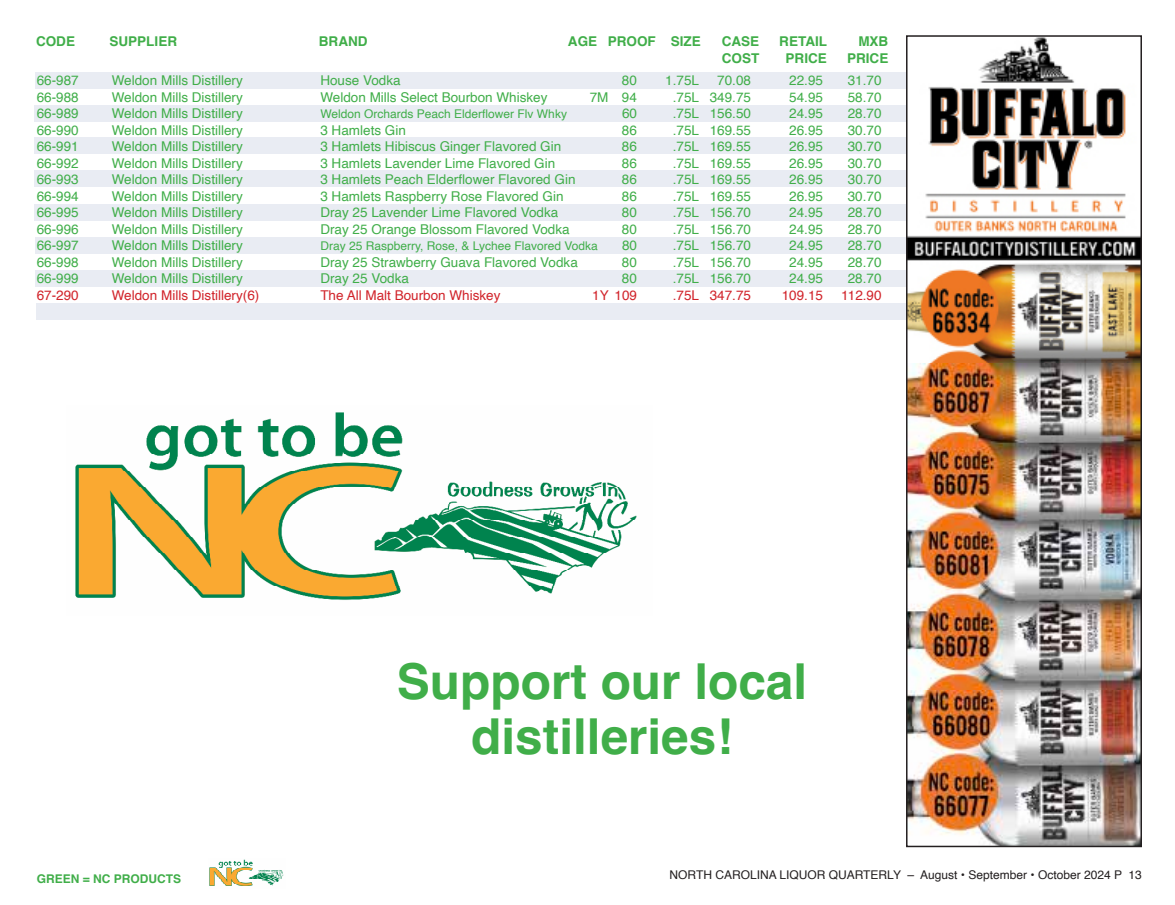
<style>
.page{position:relative;width:1175px;height:905px;background:#fff}
.page>*{position:absolute;margin:0;border:0;box-sizing:border-box;transform-origin:0 0}
.t1{font:700 49.5px/54px "Helvetica";color:#40ae49;text-align:center}
.t2{font:13.5px "Helvetica";color:#40ae49}
.t3{font:13.5px "Helvetica";color:#d1232a}
.t4{font:700 13.5px "Helvetica";color:#40ae49}
.t5{font:12px "Helvetica";color:#40ae49}
.t6{font:12px "Helvetica";color:#231f20}
.t7{font:700 12px "Helvetica";color:#40ae49}
</style>
<div class="page">
<img style="left:209px;top:859px;width:75px;height:27px">
<div style="left:34px;top:105px;width:1104px;height:16px;background:#e9ecf3"></div>
<div style="left:34px;top:138px;width:1104px;height:16px;background:#e9ecf3"></div>
<div style="left:34px;top:171px;width:1104px;height:16px;background:#e9ecf3"></div>
<div style="left:34px;top:204px;width:1104px;height:16px;background:#e9ecf3"></div>
<div style="left:35px;top:237px;width:1104px;height:16px;background:#e9ecf3"></div>
<div style="left:35px;top:270px;width:1104px;height:16px;background:#e9ecf3"></div>
<div style="left:35px;top:72px;width:1104px;height:16px;background:#e9ecf3"></div>
<div style="left:36px;top:303px;width:1104px;height:17px;background:#e9ecf3"></div>
<img style="left:909px;top:38px;width:230px;height:806px">
<div style="left:906px;top:35px;width:236px;height:812px;border:2px solid #231f20"></div>
<img style="left:75px;top:412px;width:562px;height:188px">
<p class="t4" style="left:36px;top:33px;width:41px">CODE</p>
<p class="t4" style="left:110px;top:33px;width:69px">SUPPLIER</p>
<p class="t4" style="left:319px;top:33px;width:50px">BRAND</p>
<p class="t4" style="left:568px;top:33px;width:134px">AGE PROOF SIZE</p>
<p class="t4" style="left:722px;top:33px;width:39px">CASE</p>
<p class="t4" style="left:779px;top:33px;width:49px">RETAIL</p>
<p class="t4" style="left:858px;top:33px;width:31px">MXB</p>
<p class="t4" style="left:722px;top:50px;width:39px">COST</p>
<p class="t4" style="left:785px;top:50px;width:43px">PRICE</p>
<p class="t4" style="left:847px;top:50px;width:43px">PRICE</p>
<p class="t2" style="left:37px;top:70px;width:44px">66-987</p>
<p class="t2" style="left:112px;top:70px;width:133px">Weldon Mills Distillery</p>
<p class="t2" style="left:320px;top:70px;width:82px">House Vodka</p>
<p class="t2" style="left:622px;top:70px;width:17px">80</p>
<p class="t2" style="left:665px;top:70px;width:35px">1.75L</p>
<p class="t2" style="left:717px;top:70px;width:35px">70.08</p>
<p class="t2" style="left:789px;top:70px;width:35px">22.95</p>
<p class="t2" style="left:847px;top:70px;width:35px">31.70</p>
<p class="t2" style="left:37px;top:86px;width:44px">66-988</p>
<p class="t2" style="left:112px;top:86px;width:133px">Weldon Mills Distillery</p>
<p class="t2" style="left:320px;top:86px;width:229px">Weldon Mills Select Bourbon Whiskey</p>
<p class="t2" style="left:589px;top:86px;width:49px">7M 94</p>
<p class="t2" style="left:672px;top:86px;width:80px">.75L 349.75</p>
<p class="t2" style="left:789px;top:86px;width:35px">54.95</p>
<p class="t2" style="left:847px;top:86px;width:35px">58.70</p>
<p class="t2" style="left:37px;top:103px;width:44px">66-989</p>
<p class="t2" style="left:112px;top:103px;width:133px">Weldon Mills Distillery</p>
<p class="t5" style="left:320px;top:105px;width:248px">Weldon Orchards Peach Elderflower Flv Whky</p>
<p class="t2" style="left:622px;top:103px;width:17px">60</p>
<p class="t2" style="left:672px;top:103px;width:80px">.75L 156.50</p>
<p class="t2" style="left:789px;top:103px;width:35px">24.95</p>
<p class="t2" style="left:847px;top:103px;width:35px">28.70</p>
<p class="t2" style="left:37px;top:119px;width:44px">66-990</p>
<p class="t2" style="left:112px;top:119px;width:133px">Weldon Mills Distillery</p>
<p class="t2" style="left:320px;top:119px;width:87px">3 Hamlets Gin</p>
<p class="t2" style="left:622px;top:119px;width:17px">86</p>
<p class="t2" style="left:672px;top:119px;width:80px">.75L 169.55</p>
<p class="t2" style="left:789px;top:119px;width:35px">26.95</p>
<p class="t2" style="left:847px;top:119px;width:35px">30.70</p>
<p class="t2" style="left:37px;top:136px;width:44px">66-991</p>
<p class="t2" style="left:112px;top:136px;width:133px">Weldon Mills Distillery</p>
<p class="t2" style="left:320px;top:136px;width:242px">3 Hamlets Hibiscus Ginger Flavored Gin</p>
<p class="t2" style="left:622px;top:136px;width:17px">86</p>
<p class="t2" style="left:672px;top:136px;width:80px">.75L 169.55</p>
<p class="t2" style="left:789px;top:136px;width:35px">26.95</p>
<p class="t2" style="left:847px;top:136px;width:35px">30.70</p>
<p class="t2" style="left:37px;top:152px;width:44px">66-992</p>
<p class="t2" style="left:112px;top:152px;width:133px">Weldon Mills Distillery</p>
<p class="t2" style="left:320px;top:152px;width:236px">3 Hamlets Lavender Lime Flavored Gin</p>
<p class="t2" style="left:622px;top:152px;width:17px">86</p>
<p class="t2" style="left:672px;top:152px;width:80px">.75L 169.55</p>
<p class="t2" style="left:789px;top:152px;width:35px">26.95</p>
<p class="t2" style="left:847px;top:152px;width:35px">30.70</p>
<p class="t2" style="left:37px;top:169px;width:44px">66-993</p>
<p class="t2" style="left:112px;top:169px;width:133px">Weldon Mills Distillery</p>
<p class="t2" style="left:320px;top:169px;width:257px">3 Hamlets Peach Elderflower Flavored Gin</p>
<p class="t2" style="left:622px;top:169px;width:17px">86</p>
<p class="t2" style="left:672px;top:169px;width:80px">.75L 169.55</p>
<p class="t2" style="left:789px;top:169px;width:35px">26.95</p>
<p class="t2" style="left:847px;top:169px;width:35px">30.70</p>
<p class="t2" style="left:37px;top:185px;width:44px">66-994</p>
<p class="t2" style="left:112px;top:185px;width:133px">Weldon Mills Distillery</p>
<p class="t2" style="left:320px;top:185px;width:245px">3 Hamlets Raspberry Rose Flavored Gin</p>
<p class="t2" style="left:622px;top:185px;width:17px">86</p>
<p class="t2" style="left:672px;top:185px;width:80px">.75L 169.55</p>
<p class="t2" style="left:789px;top:185px;width:35px">26.95</p>
<p class="t2" style="left:847px;top:185px;width:35px">30.70</p>
<p class="t2" style="left:37px;top:202px;width:44px">66-995</p>
<p class="t2" style="left:112px;top:202px;width:133px">Weldon Mills Distillery</p>
<p class="t2" style="left:320px;top:202px;width:239px">Dray 25 Lavender Lime Flavored Vodka</p>
<p class="t2" style="left:622px;top:202px;width:17px">80</p>
<p class="t2" style="left:672px;top:202px;width:80px">.75L 156.70</p>
<p class="t2" style="left:789px;top:202px;width:35px">24.95</p>
<p class="t2" style="left:847px;top:202px;width:35px">28.70</p>
<p class="t2" style="left:37px;top:218px;width:44px">66-996</p>
<p class="t2" style="left:112px;top:218px;width:133px">Weldon Mills Distillery</p>
<p class="t2" style="left:320px;top:218px;width:251px">Dray 25 Orange Blossom Flavored Vodka</p>
<p class="t2" style="left:622px;top:218px;width:17px">80</p>
<p class="t2" style="left:672px;top:218px;width:80px">.75L 156.70</p>
<p class="t2" style="left:789px;top:218px;width:35px">24.95</p>
<p class="t2" style="left:847px;top:218px;width:35px">28.70</p>
<p class="t2" style="left:37px;top:235px;width:44px">66-997</p>
<p class="t2" style="left:112px;top:235px;width:133px">Weldon Mills Distillery</p>
<p class="t5" style="left:320px;top:237px;width:279px">Dray 25 Raspberry, Rose, &amp; Lychee Flavored Vodka</p>
<p class="t2" style="left:622px;top:235px;width:17px">80</p>
<p class="t2" style="left:672px;top:235px;width:80px">.75L 156.70</p>
<p class="t2" style="left:789px;top:235px;width:35px">24.95</p>
<p class="t2" style="left:847px;top:235px;width:35px">28.70</p>
<p class="t2" style="left:37px;top:251px;width:44px">66-998</p>
<p class="t2" style="left:112px;top:251px;width:133px">Weldon Mills Distillery</p>
<p class="t2" style="left:320px;top:251px;width:259px">Dray 25 Strawberry Guava Flavored Vodka</p>
<p class="t2" style="left:622px;top:251px;width:17px">80</p>
<p class="t2" style="left:672px;top:251px;width:80px">.75L 156.70</p>
<p class="t2" style="left:789px;top:251px;width:35px">24.95</p>
<p class="t2" style="left:847px;top:251px;width:35px">28.70</p>
<p class="t2" style="left:37px;top:268px;width:44px">66-999</p>
<p class="t2" style="left:112px;top:268px;width:133px">Weldon Mills Distillery</p>
<p class="t2" style="left:320px;top:268px;width:90px">Dray 25 Vodka</p>
<p class="t2" style="left:622px;top:268px;width:17px">80</p>
<p class="t2" style="left:672px;top:268px;width:80px">.75L 156.70</p>
<p class="t2" style="left:789px;top:268px;width:35px">24.95</p>
<p class="t2" style="left:847px;top:268px;width:35px">28.70</p>
<p class="t3" style="left:37px;top:284px;width:44px">67-290</p>
<p class="t3" style="left:112px;top:284px;width:149px">Weldon Mills Distillery(6)</p>
<p class="t3" style="left:320px;top:284px;width:182px">The All Malt Bourbon Whiskey</p>
<p class="t3" style="left:592px;top:284px;width:46px">1Y 109</p>
<p class="t3" style="left:672px;top:284px;width:80px">.75L 347.75</p>
<p class="t3" style="left:781px;top:284px;width:43px">109.15</p>
<p class="t3" style="left:841px;top:284px;width:42px">112.90</p>
<p class="t7" style="left:37px;top:871px;width:146px">GREEN = NC PRODUCTS</p>
<p class="t1" style="left:397px;top:660px;width:412px">Support our local distilleries!</p>
<p class="t6" style="left:669px;top:865px;width:474px">NORTH CAROLINA LIQUOR QUARTERLY – August • September • October 2024 P 13</p>
</div>
